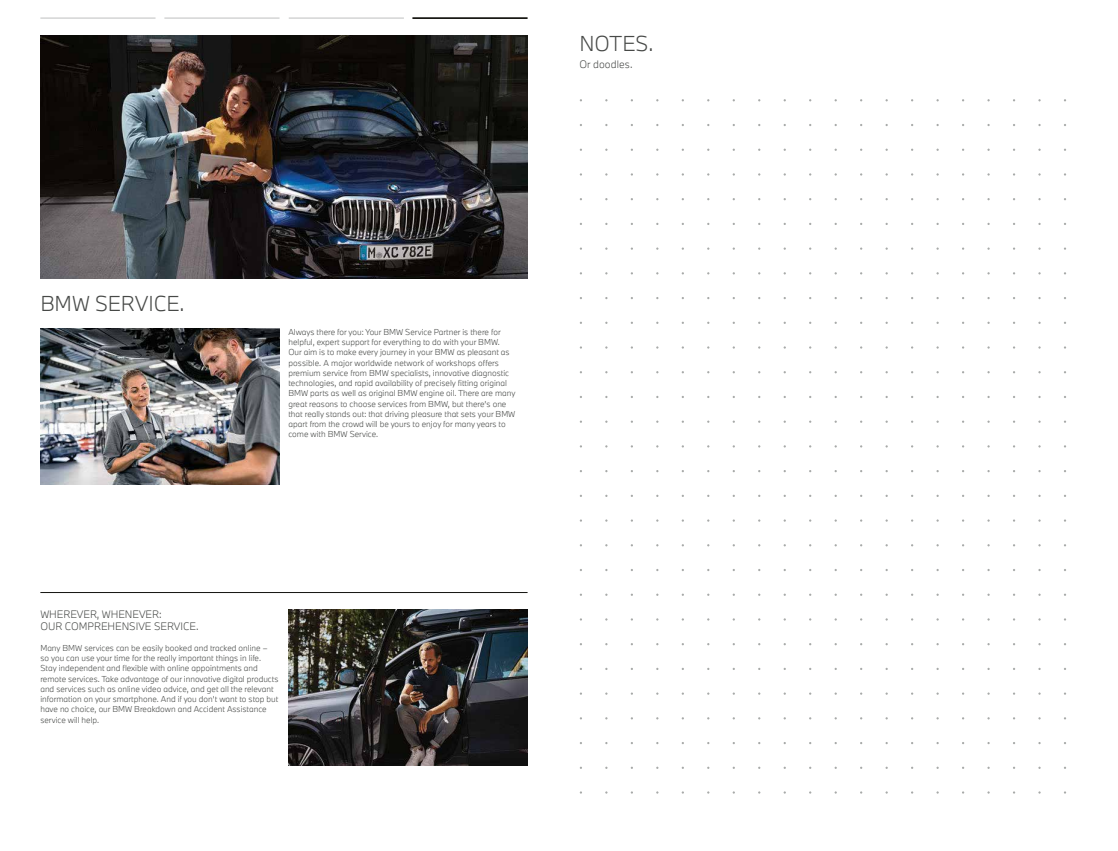
<style>
.page{position:relative;width:1118px;height:851px;background:#fff}
.page>*{position:absolute;margin:0;border:0;box-sizing:border-box;transform-origin:0 0}
.t1{font:300 20px "BMW Type Next";color:#474947}
.t2{font:300 10px/12.8px "BMW Type Next";color:#474947}
.t3{font:300 8px/10.2px "BMW Type Next";color:#474947}
</style>
<div class="page">
<hr style="left:40px;top:17px;width:115px;height:2px;background:#d9dada">
<hr style="left:164px;top:17px;width:115px;height:2px;background:#d9dada">
<hr style="left:289px;top:17px;width:115px;height:2px;background:#d9dada">
<hr style="left:412px;top:17px;width:115px;height:2px;background:#141410">
<img style="left:40px;top:36px;width:487px;height:242px">
<img style="left:40px;top:329px;width:239px;height:156px">
<img style="left:288px;top:610px;width:240px;height:155px">
<hr style="left:40px;top:592px;width:487px;height:1px;background:#141410">
<h1 class="t1" style="left:579px;top:30px;width:76px">NOTES.</h1>
<p class="t2" style="left:579px;top:57px;width:55px">Or doodles.</p>
<h1 class="t1" style="left:40px;top:290px;width:146px">BMW SERVICE.</h1>
<p class="t3" style="left:288px;top:327px;width:228px">Always there for you: Your BMW Service Partner is there for helpful, expert support for everything to do with your BMW.<br>Our aim is to make every journey in your BMW as pleasant as possible. A major worldwide network of workshops offers premium service from BMW specialists, innovative diagnostic technologies, and rapid availability of precisely fitting original BMW parts as well as original BMW engine oil. There are many great reasons to choose services from BMW, but there’s one that really stands out: that driving pleasure that sets your BMW apart from the crowd will be yours to enjoy for many years to come with BMW Service.</p>
<p class="t2" style="left:40px;top:607px;width:160px">WHEREVER, WHENEVER:<br>OUR COMPREHENSIVE SERVICE.</p>
<p class="t3" style="left:40px;top:642px;width:239px">Many BMW services can be easily booked and tracked online –<br>so you can use your time for the really important things in life.<br>Stay independent and flexible with online appointments and remote services. Take advantage of our innovative digital products and services such as online video advice, and get all the relevant information on your smartphone. And if you don't want to stop but have no choice, our BMW Breakdown and Accident Assistance service will help.</p>
</div>
